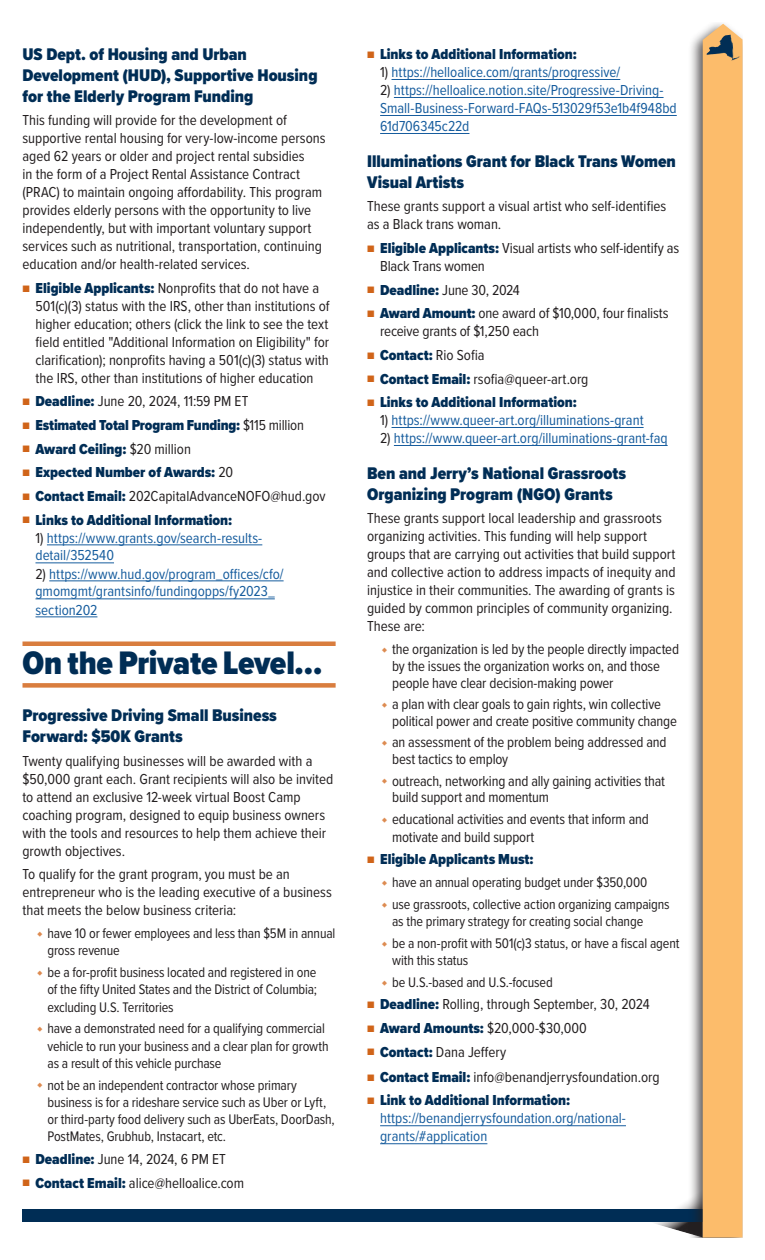
<style>
.page{position:relative;width:765px;height:1260px;background:#fff}
.page>*{position:absolute;margin:0;border:0;box-sizing:border-box;transform-origin:0 0}
.t1{font:900 33.75px "Proxima Nova Cond";letter-spacing:-.01em;color:#002d55}
.t2{font:900 17.5px/21px "Proxima Nova Cond";color:#002d55}
.t3{font:15px/18px "Proxima Nova Cond";color:#231f20}
.t4{font:15px/18px "Proxima Nova Cond";color:#175d9e}
.t5{font:900 15px "Proxima Nova Cond";color:#002d55}
.t6{font:14.38px/17.2px "Proxima Nova Cond";letter-spacing:-.01em;color:#231f20}
.s1{font-size:11.25px;color:#d06419}
.s2{font-weight:900;color:#002d55}
.s3{font-weight:400;font-size:11.25px;color:#d06419}
.s4{font-weight:400;color:#231f20}
.s5{color:#231f20}
.s6{font-size:10px;color:#dd8b51}
</style>
<div class="page">
<svg style="left:645px;top:1202px;width:43px;height:32px"></svg>
<div style="left:22px;top:1210px;width:706px;height:12px;background:#002d55"></div>
<div style="left:688px;top:22px;width:54px;height:1216px;background:#231f20;opacity:.75"></div>
<div style="left:703px;top:24px;width:40px;height:1213px;background:#fcbc6b"></div>
<svg style="left:722px;top:34px;width:9px;height:5px"></svg>
<hr style="left:47px;top:544px;width:215px;height:1px;background:#175d9e">
<hr style="left:35px;top:562px;width:79px;height:1px;background:#175d9e">
<hr style="left:49px;top:580px;width:235px;height:1px;background:#175d9e">
<hr style="left:35px;top:598px;width:240px;height:1px;background:#175d9e">
<hr style="left:35px;top:616px;width:62px;height:1px;background:#175d9e">
<hr style="left:22px;top:642px;width:314px;height:4px;background:#d97d3e">
<div style="left:22px;top:683px;width:314px;height:5px;background:#d97d3e"></div>
<hr style="left:392px;top:79px;width:228px;height:1px;background:#175d9e">
<hr style="left:394px;top:97px;width:270px;height:1px;background:#175d9e">
<hr style="left:380px;top:115px;width:297px;height:1px;background:#175d9e">
<hr style="left:380px;top:133px;width:89px;height:1px;background:#175d9e">
<hr style="left:392px;top:427px;width:252px;height:1px;background:#175d9e">
<hr style="left:394px;top:445px;width:274px;height:1px;background:#175d9e">
<hr style="left:380px;top:1125px;width:246px;height:1px;background:#175d9e">
<hr style="left:380px;top:1143px;width:107px;height:1px;background:#175d9e">
<p class="t2" style="left:22px;top:43px;width:297px">US Dept. of Housing and Urban<br>Development (HUD), Supportive Housing for the Elderly Program Funding</p>
<p class="t3" style="left:22px;top:111px;width:305px">This funding will provide for the development of supportive rental housing for very-low-income persons aged 62 years or older and project rental subsidies<br>in the form of a Project Rental Assistance Contract (PRAC) to maintain ongoing affordability. This program provides elderly persons with the opportunity to live independently, but with important voluntary support services such as nutritional, transportation, continuing education and/or health-related services.</p>
<p class="t3" style="left:35px;top:278px;width:296px;text-indent:-13px"><span class="s1">■</span> <span class="s2">Eligible Applicants:</span> Nonprofits that do not have a 501(c)(3) status with the IRS, other than institutions of higher education; others (click the link to see the text field entitled "Additional Information on Eligibility" for clarification); nonprofits having a 501(c)(3) status with the IRS, other than institutions of higher education</p>
<p class="t3" style="left:22px;top:392px;width:227px"><span class="s1">■</span> <span class="s2">Deadline:</span> June 20, 2024, 11:59 PM ET</p>
<p class="t5" style="left:22px;top:414px;width:283px"><span class="s3">■</span> Estimated Total Program Funding: <span class="s4">$115 million</span></p>
<p class="t5" style="left:22px;top:438px;width:170px"><span class="s3">■</span> Award Ceiling: <span class="s4">$20 million</span></p>
<p class="t5" style="left:22px;top:461px;width:212px"><span class="s3">■</span> Expected Number of Awards: <span class="s4">20</span></p>
<p class="t3" style="left:22px;top:486px;width:305px"><span class="s1">■</span> <span class="s2">Contact Email:</span> 202CapitalAdvanceNOFO@hud.gov</p>
<p class="t5" style="left:22px;top:508px;width:211px"><span class="s3">■</span> Links to Additional Information:</p>
<p class="t4" style="left:35px;top:528px;width:228px"><span class="s5">1)</span> https://www.grants.gov/search-results&shy;detail/352540</p>
<p class="t4" style="left:35px;top:564px;width:250px"><span class="s5">2)</span> https://www.hud.gov/program_offices/cfo/ gmomgmt/grantsinfo/fundingopps/fy2023_ section202</p>
<h1 class="t1" style="left:22px;top:638px;width:302px">On the Private Level…</h1>
<p class="t2" style="left:22px;top:705px;width:256px">Progressive Driving Small Business<br>Forward: $50K Grants</p>
<p class="t3" style="left:22px;top:751px;width:312px">Twenty qualifying businesses will be awarded with a $50,000 grant each. Grant recipients will also be invited to attend an exclusive 12-week virtual Boost Camp coaching program, designed to equip business owners with the tools and resources to help them achieve their growth objectives.</p>
<p class="t3" style="left:22px;top:865px;width:311px">To qualify for the grant program, you must be an entrepreneur who is the leading executive of a business that meets the below business criteria:</p>
<p class="t6" style="left:48px;top:924px;width:290px;text-indent:-10px"><span class="s6">♦</span> have 10 or fewer employees and less than $5M in annual gross revenue</p>
<p class="t6" style="left:48px;top:963px;width:271px;text-align:justify;text-indent:-10px"><span class="s6">♦</span> be a for-profit business located and registered in one of the fifty United States and the District of Columbia; excluding U.S. Territories</p>
<p class="t6" style="left:48px;top:1019px;width:283px;text-indent:-10px"><span class="s6">♦</span> have a demonstrated need for a qualifying commercial vehicle to run your business and a clear plan for growth as a result of this vehicle purchase</p>
<p class="t6" style="left:48px;top:1076px;width:289px;text-indent:-10px"><span class="s6">♦</span> not be an independent contractor whose primary business is for a rideshare service such as Uber or Lyft, or third-party food delivery such as UberEats, DoorDash, PostMates, Grubhub, Instacart, etc.</p>
<p class="t3" style="left:22px;top:1149px;width:205px"><span class="s1">■</span> <span class="s2">Deadline:</span> June 14, 2024, 6 PM ET</p>
<p class="t3" style="left:22px;top:1173px;width:223px"><span class="s1">■</span> <span class="s2">Contact Email:</span> alice@helloalice.com</p>
<p class="t5" style="left:367px;top:43px;width:211px"><span class="s3">■</span> Links to Additional Information:</p>
<p class="t4" style="left:380px;top:63px;width:242px"><span class="s5">1)</span> https://helloalice.com/grants/progressive/</p>
<p class="t4" style="left:380px;top:81px;width:298px"><span class="s5">2)</span> https://helloalice.notion.site/Progressive-Driving-<br>Small-Business-Forward-FAQs-513029f53e1b4f948bd<br>61d706345c22d</p>
<p class="t2" style="left:367px;top:150px;width:310px">Illuminations Grant for Black Trans Women<br>Visual Artists</p>
<p class="t3" style="left:367px;top:197px;width:301px">These grants support a visual artist who self-identifies as a Black trans woman.</p>
<p class="t3" style="left:380px;top:238px;width:301px;text-indent:-13px"><span class="s1">■</span> <span class="s2">Eligible Applicants:</span> Visual artists who self-identify as<br>Black Trans women</p>
<p class="t3" style="left:367px;top:280px;width:154px"><span class="s1">■</span> <span class="s2">Deadline:</span> June 30, 2024</p>
<p class="t3" style="left:380px;top:304px;width:290px;text-indent:-13px"><span class="s1">■</span> <span class="s2">Award Amount:</span> one award of $10,000, four finalists receive grants of $1,250 each</p>
<p class="t5" style="left:367px;top:344px;width:119px"><span class="s3">■</span> Contact: <span class="s4">Rio Sofia</span></p>
<p class="t3" style="left:367px;top:369px;width:223px"><span class="s1">■</span> <span class="s2">Contact Email:</span> rsofia@queer-art.org</p>
<p class="t5" style="left:367px;top:391px;width:211px"><span class="s3">■</span> Links to Additional Information:</p>
<p class="t4" style="left:380px;top:411px;width:265px"><span class="s5">1)</span> https://www.queer-art.org/illuminations-grant</p>
<p class="t4" style="left:380px;top:429px;width:289px"><span class="s5">2)</span> https://www.queer-art.org/illuminations-grant-faq</p>
<p class="t2" style="left:367px;top:462px;width:260px">Ben and Jerry’s National Grassroots<br>Organizing Program (NGO) Grants</p>
<p class="t3" style="left:367px;top:509px;width:310px">These grants support local leadership and grassroots organizing activities. This funding will help support groups that are carrying out activities that build support and collective action to address impacts of inequity and injustice in their communities. The awarding of grants is guided by common principles of community organizing.<br>These are:</p>
<p class="t3" style="left:392px;top:640px;width:288px;line-height:16.9px;text-indent:-10px"><span class="s6">♦</span> the organization is led by the people directly impacted by the issues the organization works on, and those people have clear decision-making power</p>
<p class="t3" style="left:392px;top:695px;width:286px;line-height:16.9px;text-indent:-10px"><span class="s6">♦</span> a plan with clear goals to gain rights, win collective political power and create positive community change</p>
<p class="t3" style="left:392px;top:733px;width:276px;line-height:16.9px;text-indent:-10px"><span class="s6">♦</span> an assessment of the problem being addressed and best tactics to employ</p>
<p class="t3" style="left:392px;top:771px;width:274px;line-height:16.9px;text-indent:-10px"><span class="s6">♦</span> outreach, networking and ally gaining activities that build support and momentum</p>
<p class="t3" style="left:392px;top:809px;width:258px;text-indent:-10px"><span class="s6">♦</span> educational activities and events that inform and motivate and build support</p>
<p class="t5" style="left:367px;top:848px;width:168px"><span class="s3">■</span> Eligible Applicants Must:</p>
<p class="t6" style="left:382px;top:871px;width:289px;line-height:21.8px"><span class="s6">♦</span> have an annual operating budget under $350,000<br><span class="s6">♦</span> use grassroots, collective action organizing campaigns</p>
<p class="t6" style="left:382px;top:910px;width:299px;line-height:21.8px;text-indent:10px">as the primary strategy for creating social change<br><span class="s6">♦</span> be a non-profit with 501(c)3 status, or have a fiscal agent</p>
<p class="t6" style="left:382px;top:949px;width:172px;line-height:21.8px;text-indent:10px">with this status<br><span class="s6">♦</span> be U.S.-based and U.S.-focused</p>
<p class="t3" style="left:367px;top:995px;width:284px"><span class="s1">■</span> <span class="s2">Deadline:</span> Rolling, through September, 30, 2024</p>
<p class="t3" style="left:367px;top:1018px;width:221px"><span class="s1">■</span> <span class="s2">Award Amounts:</span> $20,000-$30,000</p>
<p class="t3" style="left:367px;top:1042px;width:141px"><span class="s1">■</span> <span class="s2">Contact:</span> Dana Jeffery</p>
<p class="t3" style="left:367px;top:1067px;width:294px"><span class="s1">■</span> <span class="s2">Contact Email:</span> info@benandjerrysfoundation.org</p>
<p class="t4" style="left:380px;top:1091px;width:247px;text-indent:-13px"><span class="s1">■</span> <span class="s2">Link to Additional Information: </span>https://benandjerrysfoundation.org/national&shy;grants/#application</p>
</div>
